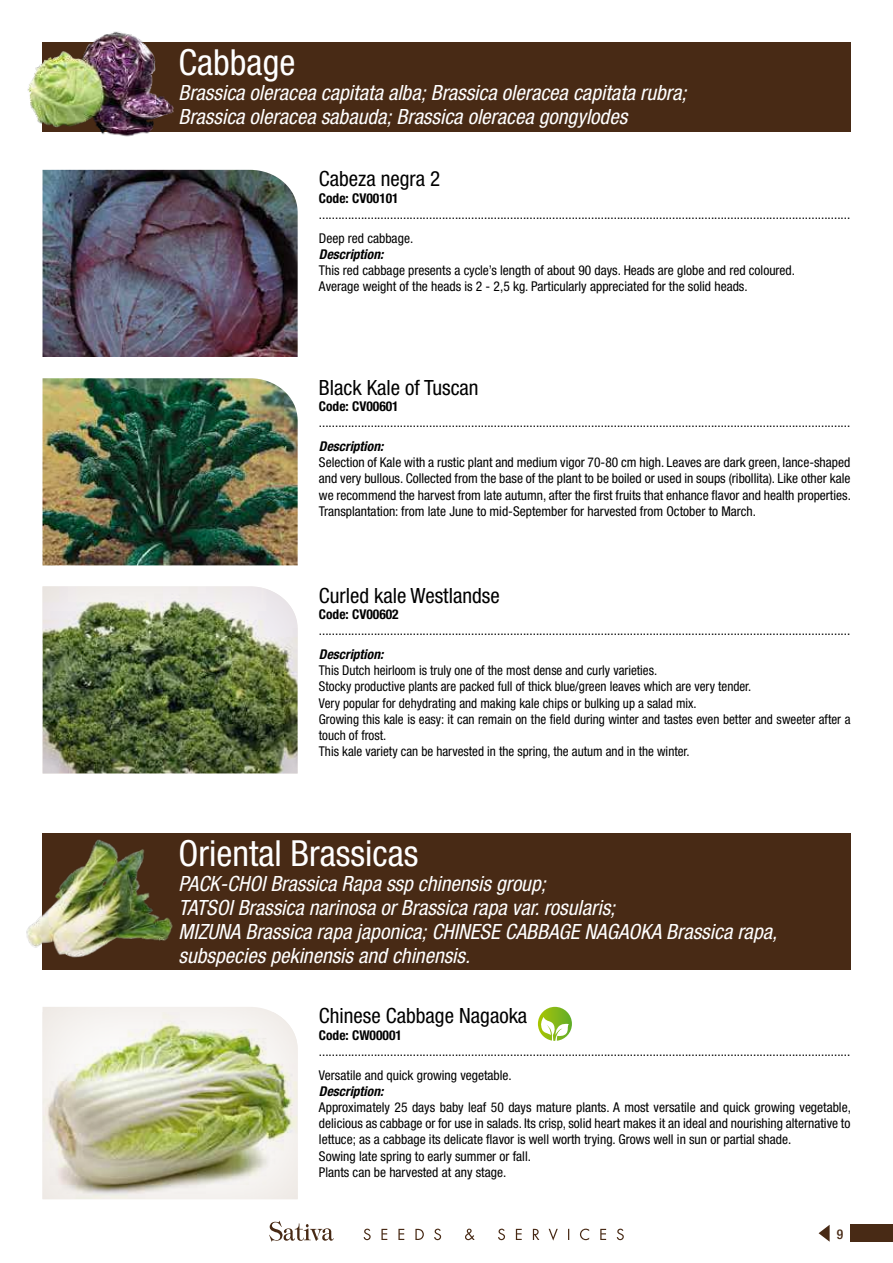
<style>
.page{position:relative;width:893px;height:1263px;background:#fff}
.page>*{position:absolute;margin:0;border:0;box-sizing:border-box;transform-origin:0 0}
.t1{font:condensed 36px "Helvetica Neue";color:#fff}
.t2{font:italic condensed 21px/24px "Helvetica Neue";color:#fff}
.t3{font:condensed 21px "Helvetica Neue";color:#000}
.t4{font:condensed 13.5px/16.2px "Helvetica Neue";color:#000}
.t5{font:700 condensed 13.5px "Helvetica Neue";color:#000}
.t6{font:italic 700 condensed 13.5px "Helvetica Neue";color:#000}
.t7{font:500 condensed 13.5px "Helvetica Neue";color:#482a15}
</style>
<div class="page">
<svg style="left:819px;top:1225px;width:11px;height:17px"></svg>
<div style="left:850px;top:1225px;width:43px;height:17px;background:#482a15"></div>
<svg style="left:364px;top:1228px;width:260px;height:13px"></svg>
<svg style="left:269px;top:1220px;width:65px;height:22px"></svg>
<img style="left:43px;top:170px;width:255px;height:187px">
<div style="left:42px;top:43px;width:808px;height:89px;background:#482a15"></div>
<img style="left:27px;top:31px;width:155px;height:106px">
<img style="left:43px;top:378px;width:255px;height:187px">
<img style="left:42px;top:586px;width:256px;height:187px">
<img style="left:42px;top:1007px;width:256px;height:192px">
<div style="left:42px;top:833px;width:808px;height:136px;background:#482a15"></div>
<img style="left:26px;top:839px;width:202px;height:131px">
<svg style="left:538px;top:1007px;width:34px;height:34px"></svg>
<h1 class="t1" style="left:179px;top:42px;width:118px">Cabbage</h1>
<h2 class="t2" style="left:179px;top:81px;width:509px">Brassica oleracea capitata alba; Brassica oleracea capitata rubra;<br>Brassica oleracea sabauda; Brassica oleracea gongylodes</h2>
<h2 class="t3" style="left:319px;top:167px;width:123px">Cabeza negra 2</h2>
<p class="t5" style="left:319px;top:190px;width:81px">Code: CV00101</p>
<p class="t4" style="left:319px;top:202px;width:533px;line-height:23.7px">....................................................................................................................................................................<br>Deep red cabbage.</p>
<p class="t6" style="left:319px;top:246px;width:66px">Description:</p>
<p class="t4" style="left:319px;top:262px;width:478px">This red cabbage presents a cycle’s length of about 90 days. Heads are globe and red coloured.<br>Average weight of the heads is 2 - 2,5 kg. Particularly appreciated for the solid heads.</p>
<h2 class="t3" style="left:319px;top:375px;width:161px">Black Kale of Tuscan</h2>
<p class="t5" style="left:319px;top:398px;width:81px">Code: CV00601</p>
<p class="t4" style="left:319px;top:414px;width:533px">....................................................................................................................................................................</p>
<p class="t6" style="left:319px;top:438px;width:66px">Description:</p>
<p class="t4" style="left:319px;top:454px;width:533px;text-align:justify">Selection of Kale with a rustic plant and medium vigor 70-80 cm high. Leaves are dark green, lance-shaped and very bullous. Collected from the base of the plant to be boiled or used in soups (ribollita). Like other kale we recommend the harvest from late autumn, after the first fruits that enhance flavor and health properties.<br>Transplantation: from late June to mid-September for harvested from October to March.</p>
<h2 class="t3" style="left:319px;top:583px;width:182px">Curled kale Westlandse</h2>
<p class="t5" style="left:319px;top:606px;width:81px">Code: CV00602</p>
<p class="t4" style="left:319px;top:622px;width:533px">....................................................................................................................................................................</p>
<p class="t6" style="left:319px;top:646px;width:66px">Description:</p>
<p class="t4" style="left:319px;top:662px;width:533px">This Dutch heirloom is truly one of the most dense and curly varieties.<br>Stocky productive plants are packed full of thick blue/green leaves which are very tender.<br>Very popular for dehydrating and making kale chips or bulking up a salad mix.<br>Growing this kale is easy: it can remain on the field during winter and tastes even better and sweeter after a touch of frost.<br>This kale variety can be harvested in the spring, the autum and in the winter.</p>
<h1 class="t1" style="left:179px;top:832px;width:241px">Oriental Brassicas</h1>
<h2 class="t2" style="left:179px;top:871px;width:600px">PACK-CHOI Brassica Rapa ssp chinensis group;<br>TATSOI Brassica narinosa or Brassica rapa var. rosularis;<br>MIZUNA Brassica rapa japonica; CHINESE CABBAGE NAGAOKA Brassica rapa, subspecies pekinensis and chinensis.</h2>
<h2 class="t3" style="left:319px;top:1004px;width:210px">Chinese Cabbage Nagaoka</h2>
<p class="t5" style="left:319px;top:1026px;width:85px">Code: CW00001</p>
<p class="t4" style="left:319px;top:1039px;width:533px;line-height:23.7px">....................................................................................................................................................................<br>Versatile and quick growing vegetable.</p>
<p class="t6" style="left:319px;top:1083px;width:66px">Description:</p>
<p class="t4" style="left:319px;top:1099px;width:533px">Approximately 25 days baby leaf 50 days mature plants. A most versatile and quick growing vegetable, delicious as cabbage or for use in salads. Its crisp, solid heart makes it an ideal and nourishing alternative to lettuce; as a cabbage its delicate flavor is well worth trying. Grows well in sun or partial shade.<br>Sowing late spring to early summer or fall.<br>Plants can be harvested at any stage.</p>
<p class="t7" style="left:837px;top:1226px;width:8px">9</p>
</div>
